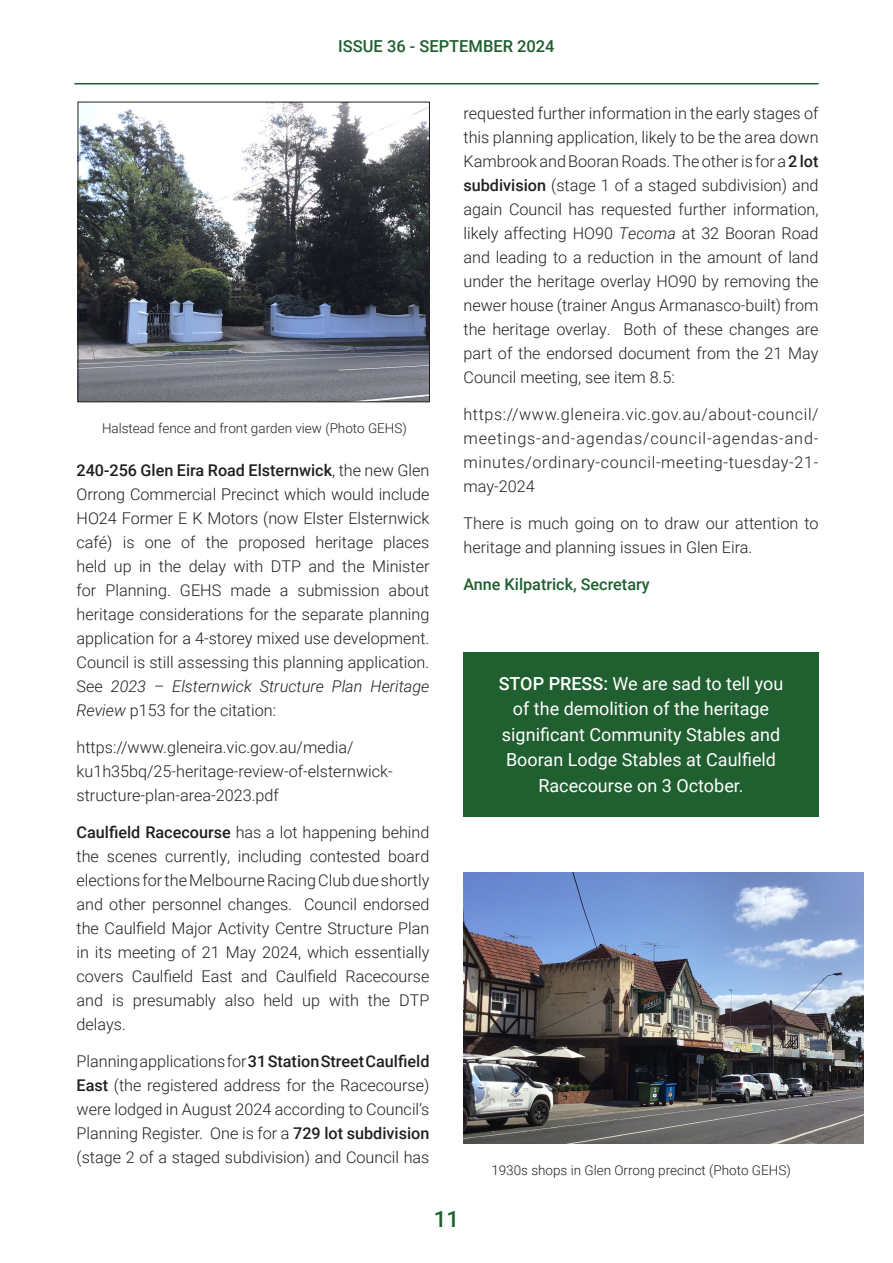
<style>
.page{position:relative;width:893px;height:1263px;background:#fff}
.page>*{position:absolute;margin:0;border:0;box-sizing:border-box;transform-origin:0 0}
.t1{font:500 22.5px "Roboto";color:#205f2f}
.Body_Text{font:18px/25.5px "Roboto";color:#fff;text-align:center}
.t2{font:500 16.5px "Roboto";color:#205f2f}
.Body_Text-2{font:300 16.2px/24px "Roboto";color:#231f20;text-align:justify}
.Author_name{font:500 16.2px "Roboto";color:#205f2f}
.t3{font:300 13.5px "Roboto";color:#231f20}
.s1{font-weight:500}
.s2{font-style:italic}
</style>
<div class="page">
<hr style="left:74px;top:83px;width:745px;height:1px;background:#205f2f">
<img style="left:80px;top:104px;width:348px;height:296px">
<div style="left:78px;top:102px;width:352px;height:300px;border:1px solid #231f20"></div>
<img style="left:463px;top:872px;width:400px;height:271px">
<div style="left:463px;top:652px;width:356px;height:164px;background:#205f2f"></div>
<p class="t2" style="left:338px;top:35px;width:218px">ISSUE 36 - SEPTEMBER 2024</p>
<p class="t3" style="left:102px;top:419px;width:306px">Halstead fence and front garden view (Photo GEHS)</p>
<p class="Body_Text-2" style="left:77px;top:458px;width:354px"><span class="s1">240-256 Glen Eira Road Elsternwick</span>, the new Glen Orrong Commercial Precinct which would include HO24 Former E K Motors (now Elster Elsternwick café) is one of the proposed heritage places held up in the delay with DTP and the Minister for Planning. GEHS made a submission about heritage considerations for the separate planning application for a 4-storey mixed use development.<br>Council is still assessing this planning application.<br>See <span class="s2">2023 – Elsternwick Structure Plan Heritage Review</span> p153 for the citation:</p>
<p class="Body_Text-2" style="left:77px;top:735px;width:318px;text-align:left">https://www.gleneira.vic.gov.au/media/ ku1h35bq/25-heritage-review-of-elsternwick&shy;structure-plan-area-2023.pdf</p>
<p class="Body_Text-2" style="left:77px;top:819px;width:354px"><span class="s1">Caulfield Racecourse</span> has a lot happening behind the scenes currently, including contested board elections for the Melbourne Racing Club due shortly and other personnel changes. Council endorsed the Caulfield Major Activity Centre Structure Plan in its meeting of 21 May 2024, which essentially covers Caulfield East and Caulfield Racecourse and is presumably also held up with the DTP delays.</p>
<p class="Body_Text-2" style="left:77px;top:1048px;width:354px">Planning applications for <span class="s1">31 Station Street Caulfield East</span> (the registered address for the Racecourse) were lodged in August 2024 according to Council’s Planning Register. One is for a <span class="s1">729 lot subdivision </span>(stage 2 of a staged subdivision) and Council has</p>
<p class="Body_Text-2" style="left:463px;top:101px;width:357px">requested further information in the early stages of this planning application, likely to be the area down Kambrook and Booran Roads. The other is for a <span class="s1">2 lot subdivision</span> (stage 1 of a staged subdivision) and again Council has requested further information, likely affecting HO90 <span class="s2">Tecoma</span> at 32 Booran Road and leading to a reduction in the amount of land under the heritage overlay HO90 by removing the newer house (trainer Angus Armanasco-built) from the heritage overlay. Both of these changes are part of the endorsed document from the 21 May Council meeting, see item 8.5:</p>
<p class="Body_Text-2" style="left:463px;top:401px;width:357px">https://www.gleneira.vic.gov.au/about-council/ meetings-and-agendas/council-agendas-and&shy;minutes/ordinary-council-meeting-tuesday-21- may-2024</p>
<p class="Body_Text-2" style="left:463px;top:510px;width:357px">There is much going on to draw our attention to heritage and planning issues in Glen Eira.</p>
<p class="Author_name" style="left:463px;top:573px;width:188px">Anne Kilpatrick, Secretary</p>
<p class="Body_Text" style="left:499px;top:670px;width:286px"><span class="s1">STOP PRESS:</span> We are sad to tell you of the demolition of the heritage significant Community Stables and<br>Booran Lodge Stables at Caulfield<br>Racecourse on 3 October.</p>
<p class="t3" style="left:491px;top:1160px;width:301px">1930s shops in Glen Orrong precinct (Photo GEHS)</p>
<h1 class="t1" style="left:434px;top:1203px;width:27px">11</h1>
</div>
